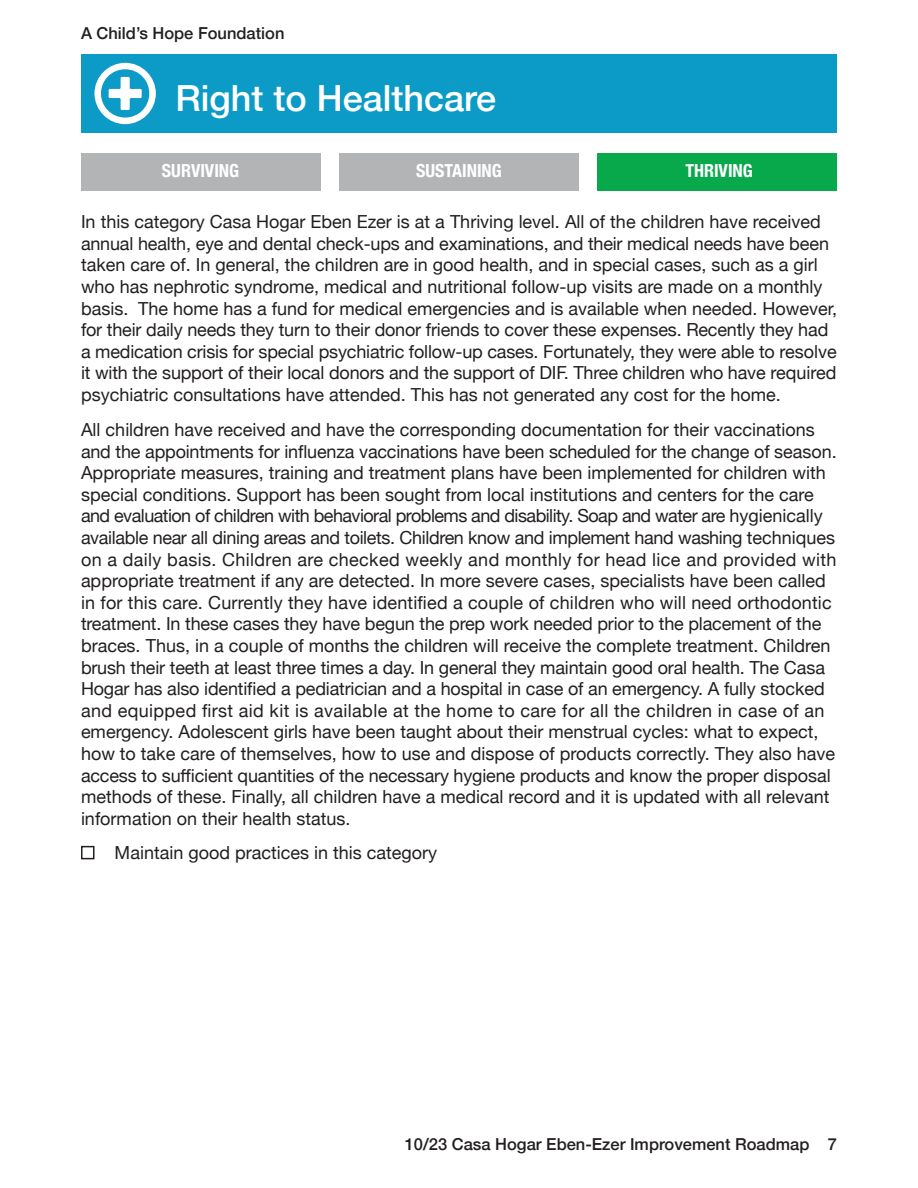
<style>
.page{position:relative;width:918px;height:1188px;background:#fff}
.page>*{position:absolute;margin:0;border:0;box-sizing:border-box;transform-origin:0 0}
.t1{font:500 36px "Helvetica Neue";color:#fff}
.Body{font:18px/21.6px "Helvetica Neue";color:#231f20}
.Table_Header{font:700 condensed 18px "Helvetica Neue";color:#fff}
.Numbering{font:500 16.5px "Helvetica Neue";color:#231f20}
</style>
<div class="page">
<div style="left:81px;top:54px;width:756px;height:79px;background:#0c9bc7"></div>
<svg style="left:94px;top:63px;width:62px;height:61px"></svg>
<div style="left:81px;top:846px;width:13px;height:13px;border:2px solid #231f20"></div>
<div style="left:81px;top:153px;width:239px;height:38px;background:#b2b4b6"></div>
<div style="left:339px;top:153px;width:240px;height:38px;background:#b2b4b6"></div>
<div style="left:598px;top:153px;width:239px;height:38px;background:#08a94b"></div>
<p class="Numbering" style="left:81px;top:20px;width:205px">A Child’s Hope Foundation</p>
<h3 class="t1" style="left:176px;top:69px;width:322px">Right to Healthcare</h3>
<p class="Table_Header" style="left:162px;top:156px;width:79px">SURVIVING</p>
<p class="Table_Header" style="left:416px;top:156px;width:87px">SUSTAINING</p>
<p class="Table_Header" style="left:685px;top:156px;width:69px">THRIVING</p>
<p class="Body" style="left:81px;top:212px;width:758px">In this category Casa Hogar Eben Ezer is at a Thriving level. All of the children have received annual health, eye and dental check-ups and examinations, and their medical needs have been taken care of. In general, the children are in good health, and in special cases, such as a girl who has nephrotic syndrome, medical and nutritional follow-up visits are made on a monthly basis. The home has a fund for medical emergencies and is available when needed. However, for their daily needs they turn to their donor friends to cover these expenses. Recently they had a medication crisis for special psychiatric follow-up cases. Fortunately, they were able to resolve it with the support of their local donors and the support of DIF. Three children who have required psychiatric consultations have attended. This has not generated any cost for the home.</p>
<p class="Body" style="left:81px;top:420px;width:757px">All children have received and have the corresponding documentation for their vaccinations and the appointments for influenza vaccinations have been scheduled for the change of season.<br>Appropriate measures, training and treatment plans have been implemented for children with special conditions. Support has been sought from local institutions and centers for the care and evaluation of children with behavioral problems and disability. Soap and water are hygienically available near all dining areas and toilets. Children know and implement hand washing techniques on a daily basis. Children are checked weekly and monthly for head lice and provided with appropriate treatment if any are detected. In more severe cases, specialists have been called in for this care. Currently they have identified a couple of children who will need orthodontic treatment. In these cases they have begun the prep work needed prior to the placement of the braces. Thus, in a couple of months the children will receive the complete treatment. Children brush their teeth at least three times a day. In general they maintain good oral health. The Casa Hogar has also identified a pediatrician and a hospital in case of an emergency. A fully stocked and equipped first aid kit is available at the home to care for all the children in case of an emergency. Adolescent girls have been taught about their menstrual cycles: what to expect, how to take care of themselves, how to use and dispose of products correctly. They also have access to sufficient quantities of the necessary hygiene products and know the proper disposal methods of these. Finally, all children have a medical record and it is updated with all relevant information on their health status.</p>
<p class="Body" style="left:115px;top:843px;width:324px">Maintain good practices in this category</p>
<p class="Numbering" style="left:405px;top:1131px;width:434px">10/23 Casa Hogar Eben-Ezer Improvement Roadmap 7</p>
</div>
